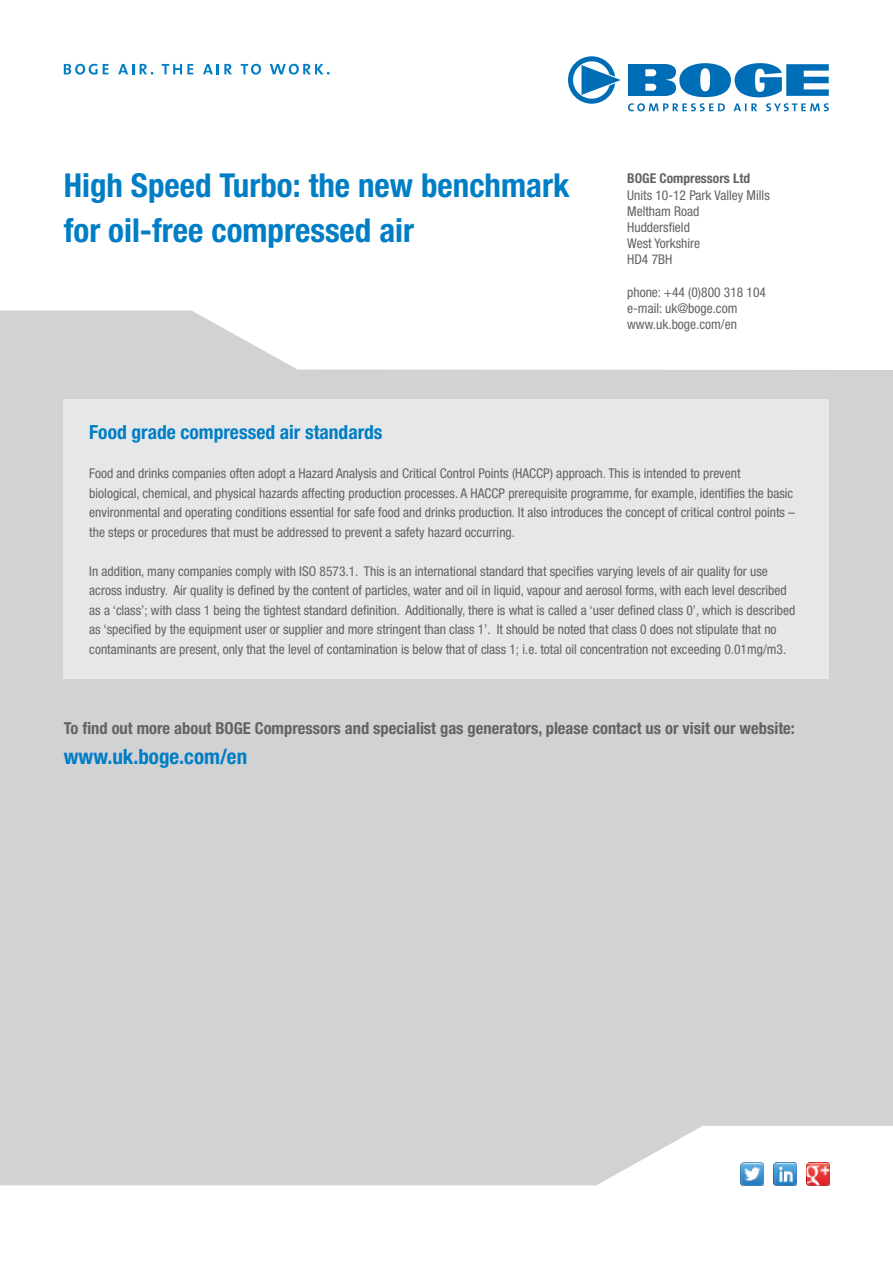
<style>
.page{position:relative;width:893px;height:1263px;background:#fff}
.page>*{position:absolute;margin:0;border:0;box-sizing:border-box;transform-origin:0 0}
.t1{font:700 condensed 33px/45px "Helvetica Neue LT Std";color:#007ec5}
.Body_sub_headers{font:700 condensed 21px "Helvetica Neue LT Std";color:#007ec5}
.Body_sub_headers-2{font:700 condensed 19.5px "Helvetica Neue LT Std";color:#007ec5}
.body{font:700 condensed 16.5px "Helvetica Neue LT Std";color:#636366}
.Body_sub_headers-3{font:condensed 13.5px/19.5px "Helvetica Neue LT Std";color:#636366}
.t2{font:700 condensed 13.5px "Helvetica Neue LT Std";color:#636366}
</style>
<div class="page">
<div style="left:0;top:627px;width:893px;height:241px;background:#d1d2d4"></div>
<div style="left:0;top:868px;width:893px;height:317px;background:#d1d2d4"></div>
<img style="left:806px;top:1162px;width:23px;height:23px">
<img style="left:773px;top:1162px;width:23px;height:23px">
<img style="left:740px;top:1162px;width:24px;height:23px">
<svg style="left:0;top:310px;width:893px;height:317px;fill:#d1d2d4"></svg>
<svg style="left:568px;top:56px;width:53px;height:48px"></svg>
<svg style="left:628px;top:103px;width:201px;height:8px"></svg>
<svg style="left:628px;top:63px;width:201px;height:34px"></svg>
<svg style="left:64px;top:64px;width:45px;height:11px"></svg>
<svg style="left:118px;top:64px;width:16px;height:10px"></svg>
<svg style="left:140px;top:64px;width:13px;height:11px"></svg>
<svg style="left:162px;top:64px;width:31px;height:10px"></svg>
<svg style="left:203px;top:64px;width:29px;height:10px"></svg>
<svg style="left:241px;top:64px;width:20px;height:11px"></svg>
<svg style="left:270px;top:64px;width:60px;height:11px"></svg>
<div style="left:64px;top:400px;width:765px;height:279px;background:#e6e7e9"></div>
<h1 class="t1" style="left:64px;top:163px;width:507px">High Speed Turbo: the new benchmark for oil-free compressed air</h1>
<p class="t2" style="left:627px;top:170px;width:124px">BOGE Compressors Ltd</p>
<p class="Body_sub_headers-3" style="left:627px;top:187px;width:144px;line-height:16.2px">Units 10-12 Park Valley Mills<br>Meltham Road<br>Huddersfield<br>West Yorkshire<br>HD4 7BH</p>
<p class="Body_sub_headers-3" style="left:627px;top:284px;width:140px;line-height:16.2px">phone: +44 (0)800 318 104 e-mail: uk@boge.com www.uk.boge.com/en</p>
<p class="Body_sub_headers-2" style="left:89px;top:420px;width:295px">Food grade compressed air standards</p>
<p class="Body_sub_headers-3" style="left:89px;top:464px;width:707px">Food and drinks companies often adopt a Hazard Analysis and Critical Control Points (HACCP) approach. This is intended to prevent<br>biological, chemical, and physical hazards affecting production processes. A HACCP prerequisite programme, for example, identifies the basic environmental and operating conditions essential for safe food and drinks production. It also introduces the concept of critical control points – the steps or procedures that must be addressed to prevent a safety hazard occurring.</p>
<p class="Body_sub_headers-3" style="left:89px;top:561px;width:708px">In addition, many companies comply with ISO 8573.1. This is an international standard that specifies varying levels of air quality for use across industry. Air quality is defined by the content of particles, water and oil in liquid, vapour and aerosol forms, with each level described as a ‘class’; with class 1 being the tightest standard definition. Additionally, there is what is called a ‘user defined class 0’, which is described as ‘specified by the equipment user or supplier and more stringent than class 1’. It should be noted that class 0 does not stipulate that no contaminants are present, only that the level of contamination is below that of class 1; i.e. total oil concentration not exceeding 0.01mg/m3.</p>
<p class="body" style="left:64px;top:718px;width:732px">To find out more about BOGE Compressors and specialist gas generators, please contact us or visit our website:</p>
<p class="Body_sub_headers" style="left:64px;top:744px;width:185px">www.uk.boge.com/en</p>
</div>
